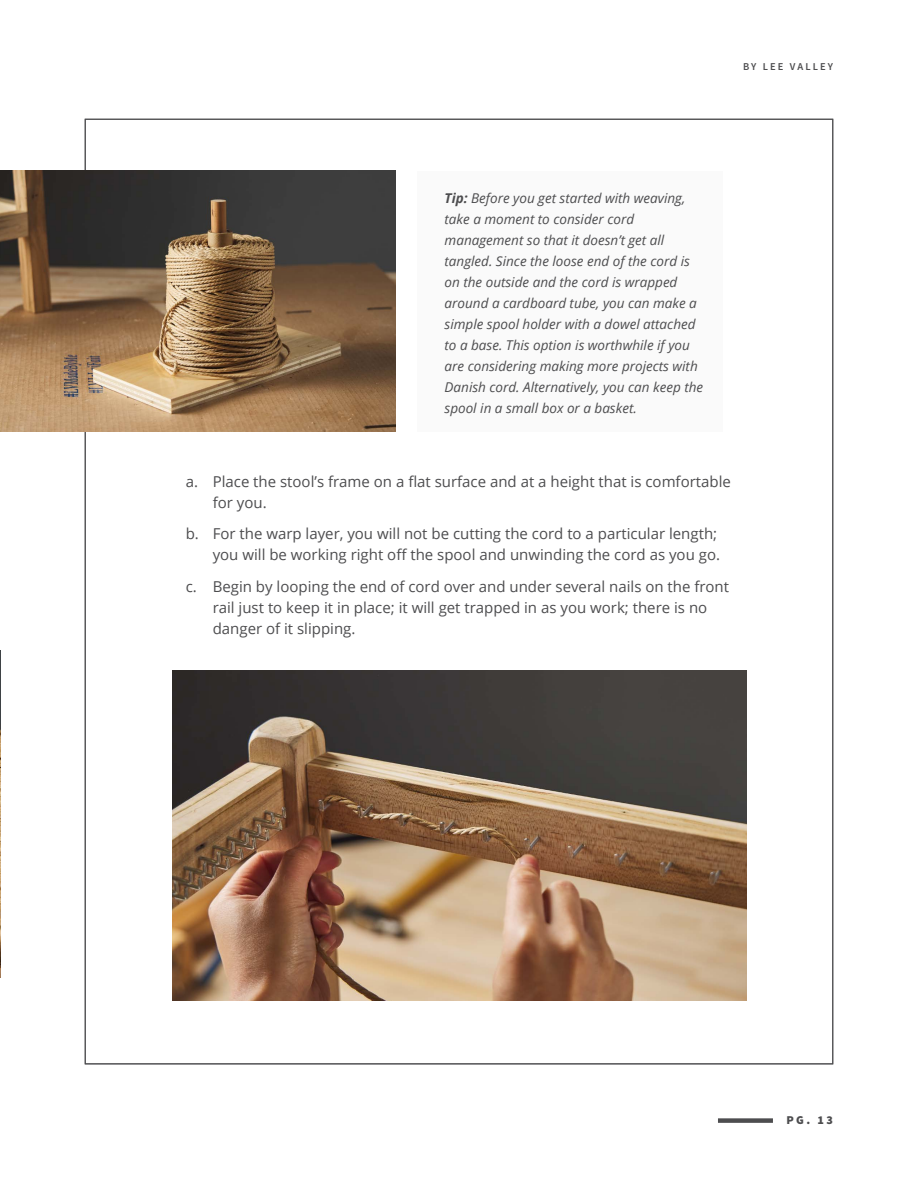
<style>
.page{position:relative;width:918px;height:1188px;background:#fff}
.page>*{position:absolute;margin:0;border:0;box-sizing:border-box;transform-origin:0 0}
.t1{font:15px/21px "Open Sans";color:#4d4d4f}
.Tips{font:italic 13.5px/21px "Open Sans";color:#4d4d4f}
.t2{font:900 12px "Source Sans Pro";color:#4d4d4f}
.t3{font:600 10.5px "Source Sans Pro";letter-spacing:.2em;color:#4d4d4f}
.s1{font-weight:700}
</style>
<div class="page">
<img style="left:0;top:651px;width:1px;height:327px">
<img style="left:0;top:170px;width:395px;height:262px">
<img style="left:173px;top:670px;width:573px;height:331px">
<div style="left:718px;top:1118px;width:55px;height:5px;background:#4d4d4f"></div>
<div style="left:418px;top:172px;width:305px;height:260px;background:#fafafa"></div>
<p class="t3" style="left:743px;top:60px;width:91px">BY LEE VALLEY</p>
<p class="Tips" style="left:445px;top:187px;width:260px"><span class="s1">Tip:</span> Before you get started with weaving, take a moment to consider cord management so that it doesn’t get all tangled. Since the loose end of the cord is on the outside and the cord is wrapped around a cardboard tube, you can make a simple spool holder with a dowel attached to a base. This option is worthwhile if you are considering making more projects with Danish cord. Alternatively, you can keep the spool in a small box or a basket.</p>
<p class="t1" style="left:213px;top:470px;width:520px;text-indent:-27px">a. Place the stool’s frame on a flat surface and at a height that is comfortable for you.</p>
<p class="t1" style="left:186px;top:523px;width:536px;text-align:right">b. For the warp layer, you will not be cutting the cord to a particular length; you will be working right off the spool and unwinding the cord as you go.</p>
<p class="t1" style="left:213px;top:575px;width:518px;text-indent:-27px">c. Begin by looping the end of cord over and under several nails on the front rail just to keep it in place; it will get trapped in as you work; there is no danger of it slipping.</p>
<p class="t2" style="left:786px;top:1112px;width:48px">PG. 13</p>
</div>
